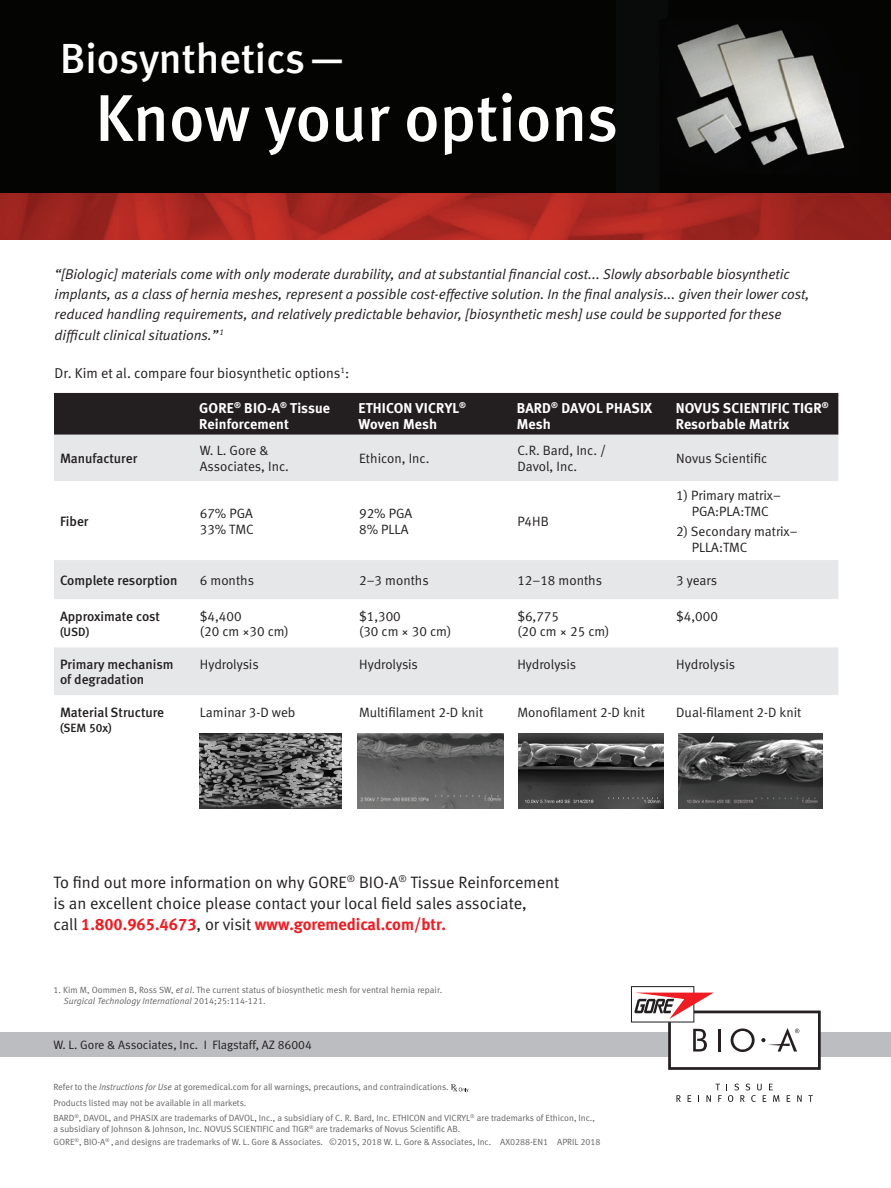
<style>
.page{position:relative;width:891px;height:1188px;background:#fff}
.page>*{position:absolute;margin:0;border:0;box-sizing:border-box;transform-origin:0 0}
.t1{font:66px "Meta Medium LF";color:#fff}
.t2{font:42px "Meta Medium LF";color:#fff}
.t3{font:16.5px/21px "Meta Normal LF";color:#231f20}
.t4{font:italic 14.25px/20.2px "Meta Normal LF";color:#231f20}
.t5{font:14.25px/16.5px "Meta Bold LF";letter-spacing:.01em;color:#fff}
.t6{font:14.25px "Meta Normal LF";color:#231f20}
.t7{font:13.5px/15.8px "Meta Normal LF";color:#231f20}
.t8{font:13.5px/15.8px "Meta Medium LF";color:#231f20}
.t9{font:12.15px "Meta Normal LF";color:#231f20}
.t10{font:12px "Meta Medium LF";color:#231f20}
.t11{font:9px/10.8px "Meta Normal LF";color:#636366}
.s1{font-family:"Meta Bold LF";color:#ee1d23}
.s2{font-style:italic}
</style>
<div class="page">
<div style="left:0;top:0;width:891px;height:200px;background:#040503"></div>
<img style="left:676px;top:24px;width:169px;height:142px">
<div style="left:54px;top:393px;width:784px;height:42px;background:#231f20"></div>
<div style="left:54px;top:435px;width:784px;height:46px;background:#e6e7e9"></div>
<svg style="left:54px;top:560px;width:784px;height:249px"></svg>
<img style="left:0;top:193px;width:891px;height:46px">
<svg style="left:451px;top:1084px;width:18px;height:8px"></svg>
<img style="left:199px;top:734px;width:143px;height:74px">
<img style="left:519px;top:734px;width:144px;height:74px">
<img style="left:679px;top:734px;width:144px;height:74px">
<img style="left:357px;top:734px;width:146px;height:74px">
<div style="left:0;top:1033px;width:891px;height:24px;background:#bcbdc0"></div>
<svg style="left:676px;top:1095px;width:5px;height:7px"></svg>
<svg style="left:688px;top:1095px;width:3px;height:7px"></svg>
<svg style="left:706px;top:1084px;width:74px;height:18px"></svg>
<svg style="left:787px;top:1095px;width:3px;height:7px"></svg>
<svg style="left:797px;top:1095px;width:5px;height:7px"></svg>
<svg style="left:631px;top:986px;width:190px;height:84px"></svg>
<p class="t2" style="left:60px;top:35px;width:285px">Biosynthetics—</p>
<p class="t1" style="left:95px;top:80px;width:524px">Know your options</p>
<p class="t4" style="left:55px;top:264px;width:756px">“[Biologic] materials come with only moderate durability, and at substantial financial cost... Slowly absorbable biosynthetic implants, as a class of hernia meshes, represent a possible cost-effective solution. In the final analysis... given their lower cost, reduced handling requirements, and relatively predictable behavior, [biosynthetic mesh] use could be supported for these difficult clinical situations.”<sup>1</sup></p>
<p class="t6" style="left:55px;top:365px;width:296px">Dr. Kim et al. compare four biosynthetic options<sup>1</sup>:</p>
<p class="t5" style="left:199px;top:400px;width:132px">GORE<sup>®</sup> BIO-A<sup>®</sup> Tissue<br>Reinforcement</p>
<p class="t5" style="left:359px;top:400px;width:109px">ETHICON VICRYL<sup>®<br></sup>Woven Mesh</p>
<p class="t5" style="left:517px;top:400px;width:137px">BARD<sup>®</sup> DAVOL PHASIX<br>Mesh</p>
<p class="t5" style="left:676px;top:400px;width:155px">NOVUS SCIENTIFIC TIGR<sup>®<br></sup>Resorbable Matrix</p>
<p class="t8" style="left:60px;top:451px;width:79px">Manufacturer</p>
<p class="t7" style="left:200px;top:443px;width:91px">W. L. Gore &amp;<br>Associates, Inc.</p>
<p class="t7" style="left:359px;top:451px;width:72px">Ethicon, Inc.</p>
<p class="t7" style="left:517px;top:443px;width:90px">C.R. Bard, Inc. /<br>Davol, Inc.</p>
<p class="t7" style="left:676px;top:451px;width:93px">Novus Scientific</p>
<p class="t8" style="left:60px;top:513px;width:30px">Fiber</p>
<p class="t7" style="left:200px;top:505px;width:55px">67% PGA<br>33% TMC</p>
<p class="t7" style="left:359px;top:505px;width:55px">92% PGA<br>8% PLLA</p>
<p class="t7" style="left:517px;top:513px;width:33px">P4HB</p>
<p class="t7" style="left:676px;top:487px;width:106px;text-align:center">1) Primary matrix–<br>PGA:PLA:TMC</p>
<p class="t7" style="left:692px;top:523px;width:107px;text-indent:-16px">2) Secondary matrix–<br>PLLA:TMC</p>
<p class="t8" style="left:60px;top:572px;width:119px">Complete resorption</p>
<p class="t7" style="left:200px;top:572px;width:56px">6 months</p>
<p class="t7" style="left:359px;top:572px;width:71px">2–3 months</p>
<p class="t7" style="left:517px;top:572px;width:86px">12–18 months</p>
<p class="t7" style="left:676px;top:572px;width:42px">3 years</p>
<p class="t8" style="left:60px;top:608px;width:102px">Approximate cost</p>
<p class="t10" style="left:60px;top:625px;width:31px">(USD)</p>
<p class="t7" style="left:200px;top:608px;width:91px">$4,400<br>(20 cm ×30 cm)</p>
<p class="t7" style="left:359px;top:608px;width:94px">$1,300<br>(30 cm × 30 cm)</p>
<p class="t7" style="left:517px;top:608px;width:94px">$6,775<br>(20 cm × 25 cm)</p>
<p class="t7" style="left:676px;top:608px;width:43px">$4,000</p>
<p class="t8" style="left:60px;top:656px;width:115px">Primary mechanism of degradation</p>
<p class="t7" style="left:200px;top:656px;width:60px">Hydrolysis</p>
<p class="t7" style="left:359px;top:656px;width:60px">Hydrolysis</p>
<p class="t7" style="left:517px;top:656px;width:60px">Hydrolysis</p>
<p class="t7" style="left:676px;top:656px;width:60px">Hydrolysis</p>
<p class="t8" style="left:60px;top:704px;width:106px">Material Structure</p>
<p class="t10" style="left:60px;top:721px;width:53px">(SEM 50x)</p>
<p class="t7" style="left:200px;top:704px;width:97px">Laminar 3-D web</p>
<p class="t7" style="left:359px;top:704px;width:126px">Multifilament 2-D knit</p>
<p class="t7" style="left:517px;top:704px;width:129px">Monofilament 2-D knit</p>
<p class="t7" style="left:676px;top:704px;width:127px">Dual-filament 2-D knit</p>
<p class="t3" style="left:53px;top:871px;width:507px">To find out more information on why GORE<sup>®</sup> BIO-A<sup>®</sup> Tissue Reinforcement is an excellent choice please contact your local field sales associate,<br>call <span class="s1">1.800.965.4673</span>, or visit <span class="s1">www.goremedical.com/btr.</span></p>
<p class="t11" style="left:64px;top:984px;width:380px;text-indent:-10px">1. Kim M, Oommen B, Ross SW, <span class="s2">et al</span>. The current status of biosynthetic mesh for ventral hernia repair.<br><span class="s2">Surgical Technology International</span> 2014;25:114-121.</p>
<p class="t9" style="left:53px;top:1038px;width:260px">W. L. Gore &amp; Associates, Inc. I Flagstaff, AZ 86004</p>
<p class="t11" style="left:53px;top:1082px;width:397px">Refer to the <span class="s2">Instructions for Use</span> at goremedical.com for all warnings, precautions, and contraindications.</p>
<p class="t11" style="left:53px;top:1097px;width:195px">Products listed may not be available in all markets.</p>
<p class="t11" style="left:53px;top:1112px;width:543px">BARD<sup>®</sup>, DAVOL, and PHASIX are trademarks of DAVOL, Inc., a subsidiary of C. R. Bard, Inc. ETHICON and VICRYL<sup>®</sup> are trademarks of Ethicon, Inc., a subsidiary of Johnson &amp; Johnson, Inc. NOVUS SCIENTIFIC and TIGR<sup>®</sup> are trademarks of Novus Scientific AB.</p>
<p class="t11" style="left:53px;top:1136px;width:549px">GORE<sup>®</sup>, BIO-A<sup>®</sup> , and designs are trademarks of W. L. Gore &amp; Associates. ©2015, 2018 W. L. Gore &amp; Associates, Inc. AX0288-EN1 APRIL 2018</p>
</div>
